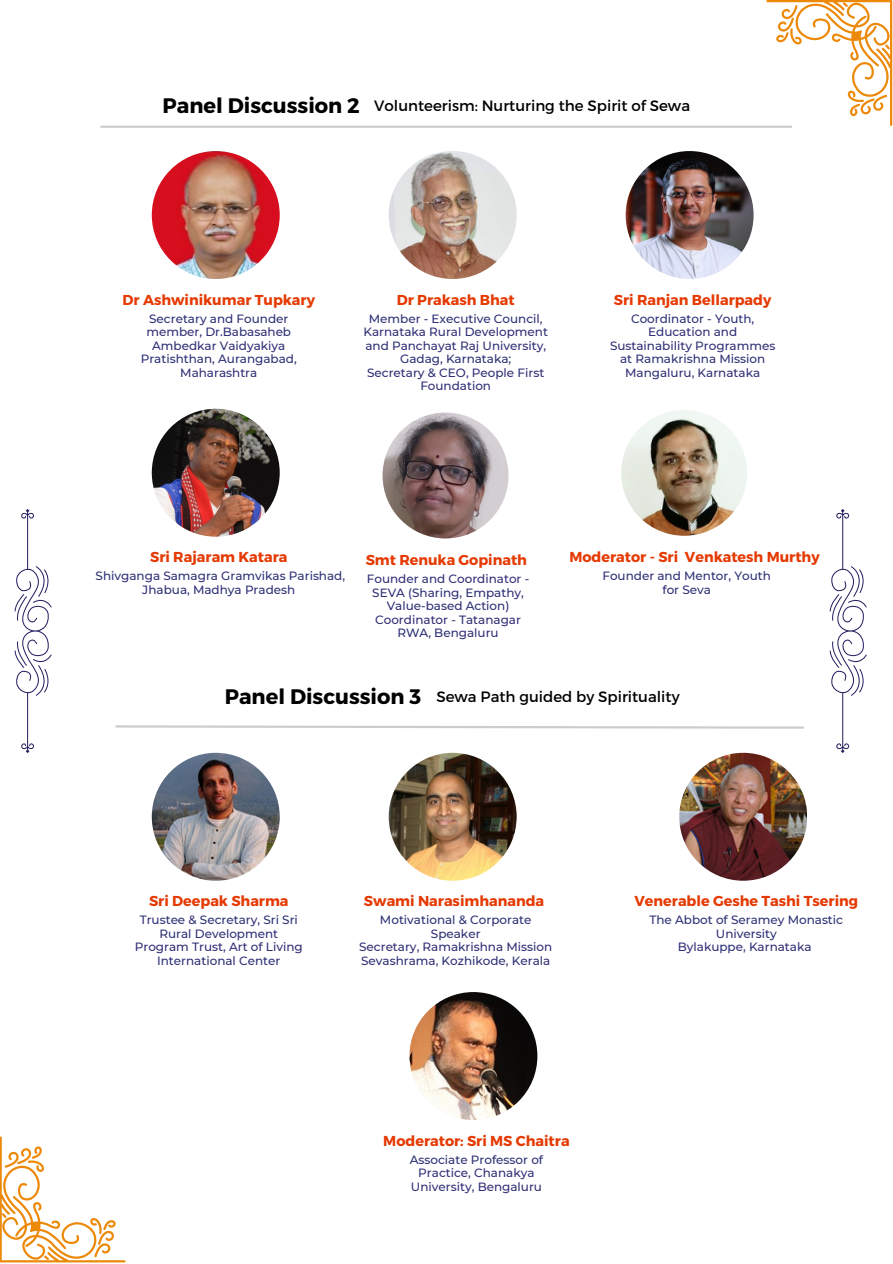
<style>
.page{position:relative;width:893px;height:1264px;background:#fff}
.page>*{position:absolute;margin:0;border:0;box-sizing:border-box;transform-origin:0 0}
.t1{font:700 21px "Montserrat";color:#000}
.t2{font:15px "Montserrat";color:#000}
.t3{font:700 14.4px "Montserrat";color:#e53a03}
.t4{font:500 12px/13.5px "Montserrat";color:#2e2f75;text-align:center}
</style>
<div class="page">
<svg style="left:766px;top:0;width:126px;height:126px"></svg>
<svg style="left:0;top:1136px;width:125px;height:126px"></svg>
<svg style="left:15px;top:509px;width:37px;height:244px"></svg>
<svg style="left:829px;top:509px;width:38px;height:244px"></svg>
<img style="left:152px;top:409px;width:127px;height:127px;border-radius:50%">
<img style="left:382px;top:412px;width:126px;height:126px;border-radius:50%">
<img style="left:621px;top:410px;width:126px;height:125px;border-radius:50%">
<img style="left:152px;top:752px;width:127px;height:128px;border-radius:50%">
<img style="left:388px;top:752px;width:128px;height:128px;border-radius:50%">
<svg style="left:115px;top:725px;width:689px;height:4px"></svg>
<img style="left:152px;top:151px;width:127px;height:128px;border-radius:50%">
<img style="left:388px;top:151px;width:128px;height:128px;border-radius:50%">
<img style="left:625px;top:151px;width:128px;height:128px;border-radius:50%">
<hr style="left:100px;top:126px;width:692px;height:2px;background:#000">
<img style="left:679px;top:752px;width:127px;height:128px;border-radius:50%">
<img style="left:409px;top:992px;width:128px;height:127px;border-radius:50%">
<p class="t1" style="left:162px;top:92px;width:199px">Panel Discussion 2</p>
<p class="t2" style="left:374px;top:96px;width:317px">Volunteerism: Nurturing the Spirit of Sewa</p>
<p class="t3" style="left:122px;top:290px;width:194px">Dr Ashwinikumar Tupkary</p>
<p class="t3" style="left:397px;top:290px;width:119px">Dr Prakash Bhat</p>
<p class="t4" style="left:141px;top:311px;width:157px">Secretary and Founder member, Dr.Babasaheb<br>Ambedkar Vaidyakiya<br>Pratishthan, Aurangabad,<br>Maharashtra</p>
<p class="t4" style="left:363px;top:311px;width:186px">Member - Executive Council,<br>Karnataka Rural Development and Panchayat Raj University,<br>Gadag, Karnataka;</p>
<p class="t4" style="left:367px;top:365px;width:179px">Secretary &amp; CEO, People First<br>Foundation</p>
<p class="t3" style="left:614px;top:290px;width:159px">Sri Ranjan Bellarpady</p>
<p class="t4" style="left:610px;top:311px;width:167px">Coordinator - Youth,<br>Education and<br>Sustainability Programmes at Ramakrishna Mission<br>Mangaluru, Karnataka</p>
<p class="t3" style="left:150px;top:548px;width:139px">Sri Rajaram Katara</p>
<p class="t3" style="left:365px;top:550px;width:163px">Smt Renuka Gopinath</p>
<p class="t3" style="left:569px;top:548px;width:252px">Moderator - Sri Venkatesh Murthy</p>
<p class="t4" style="left:96px;top:569px;width:251px">Shivganga Samagra Gramvikas Parishad,<br>Jhabua, Madhya Pradesh</p>
<p class="t4" style="left:367px;top:572px;width:164px">Founder and Coordinator -<br>SEVA (Sharing, Empathy,<br>Value-based Action)<br>Coordinator - Tatanagar<br>RWA, Bengaluru</p>
<p class="t4" style="left:602px;top:569px;width:170px">Founder and Mentor, Youth for Seva</p>
<p class="t1" style="left:225px;top:683px;width:198px">Panel Discussion 3</p>
<p class="t2" style="left:436px;top:686px;width:245px">Sewa Path guided by Spirituality</p>
<p class="t3" style="left:149px;top:891px;width:141px">Sri Deepak Sharma</p>
<p class="t3" style="left:364px;top:891px;width:182px">Swami Narasimhananda</p>
<p class="t4" style="left:135px;top:913px;width:169px">Trustee &amp; Secretary, Sri Sri<br>Rural Development<br>Program Trust, Art of Living<br>International Center</p>
<p class="t4" style="left:380px;top:913px;width:153px">Motivational &amp; Corporate<br>Speaker</p>
<p class="t4" style="left:359px;top:940px;width:195px;text-align:left">Secretary, Ramakrishna Mission<br>Sevashrama, Kozhikode, Kerala</p>
<p class="t3" style="left:634px;top:891px;width:225px">Venerable Geshe Tashi Tsering</p>
<p class="t4" style="left:649px;top:913px;width:195px">The Abbot of Seramey Monastic<br>University</p>
<p class="t4" style="left:677px;top:940px;width:135px">Bylakuppe, Karnataka</p>
<p class="t3" style="left:383px;top:1131px;width:188px">Moderator: Sri MS Chaitra</p>
<p class="t4" style="left:410px;top:1152px;width:135px">Associate Professor of<br>Practice, Chanakya<br>University, Bengaluru</p>
</div>
